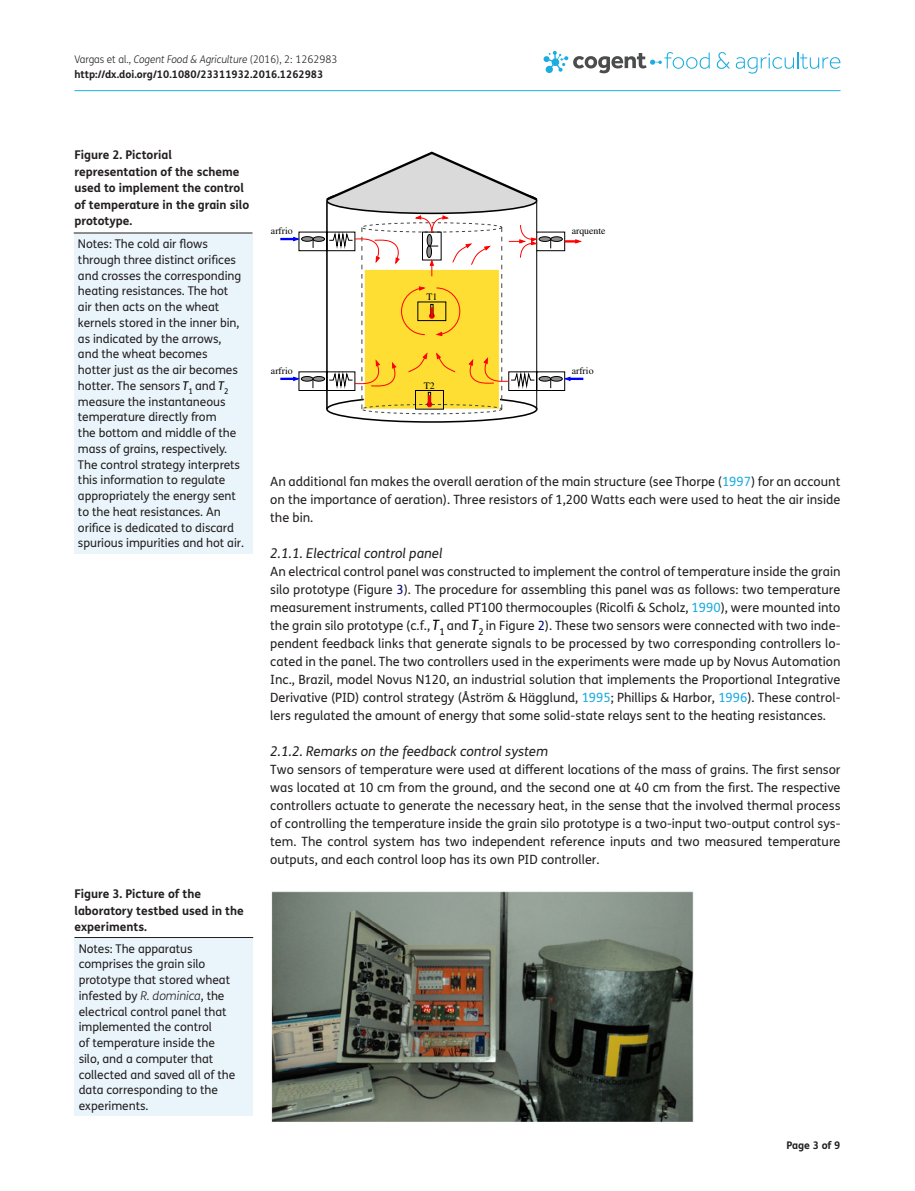
<style>
.page{position:relative;width:915px;height:1191px;background:#fff}
.page>*{position:absolute;margin:0;border:0;box-sizing:border-box;transform-origin:0 0}
.t1{font:italic 13.5px "FS Me Pro";color:#231f20}
.t2{font:12.75px/18px "FS Me Pro";color:#231f20;text-align:justify}
.t3{font:12px/15.8px "FS Me Pro";letter-spacing:-.005em;color:#231f20}
.t4{font:700 12px/16.5px "FS Me Pro";color:#231f20}
.t5{font:700 10.5px/15px "FS Me Pro";color:#231f20}
.t6{font:9.9px "Times";color:#000}
.s1{font-weight:300}
.s2{font-weight:300;font-style:italic}
.s3{font-style:italic;color:#000}
.s4{color:#1bace1}
.s5{color:#000080}
.s6{font-style:italic;font-size:14.25px;color:#000}
</style>
<div class="page">
<hr style="left:74px;top:90px;width:766px;height:1px;background:#1bace1">
<svg style="left:543px;top:51px;width:166px;height:22px"></svg>
<svg style="left:716px;top:52px;width:13px;height:17px"></svg>
<svg style="left:735px;top:52px;width:105px;height:22px"></svg>
<img style="left:271px;top:891px;width:423px;height:231px">
<div style="left:326px;top:395px;width:211px;height:28px;border:2px solid #000;border-radius:50%"></div>
<div style="left:327px;top:188px;width:209px;height:25px;background:#d9dad9;border-radius:50%"></div>
<div style="left:326px;top:187px;width:211px;height:27px;border:2px solid #000;border-radius:50%"></div>
<div style="left:361px;top:404px;width:141px;height:10px;border:1px dashed #414541;border-radius:50%"></div>
<hr style="left:326px;top:202px;width:1px;height:30px;background:#000">
<hr style="left:536px;top:202px;width:1px;height:30px;background:#000">
<svg style="left:326px;top:151px;width:212px;height:51px"></svg>
<svg style="left:280px;top:215px;width:303px;height:194px"></svg>
<div style="left:74px;top:233px;width:178px;height:321px;background:#eaf5fb"></div>
<hr style="left:74px;top:233px;width:178px;height:1px;background:#231f20">
<div style="left:74px;top:937px;width:179px;height:179px;background:#eaf5fb"></div>
<hr style="left:74px;top:937px;width:179px;height:1px;background:#231f20">
<p class="t5" style="left:74px;top:51px;width:264px"><span class="s1">Vargas et al.,</span> <span class="s2">Cogent Food &amp; Agriculture</span> <span class="s1">(2016), 2: 1262983 </span>http://dx.doi.org/10.1080/23311932.2016.1262983</p>
<p class="t4" style="left:74px;top:146px;width:176px">Figure 2. Pictorial representation of the scheme used to implement the control of temperature in the grain silo prototype.</p>
<p class="t6" style="left:271px;top:225px;width:23px">arfrio</p>
<p class="t6" style="left:571px;top:225px;width:35px">arquente</p>
<p class="t3" style="left:78px;top:236px;width:167px">Notes: The cold air flows through three distinct orifices and crosses the corresponding heating resistances. The hot air then acts on the wheat kernels stored in the inner bin, as indicated by the arrows, and the wheat becomes<br>hotter just as the air becomes hotter. The sensors <span class="s3">T</span><sub>1</sub> and <span class="s3">T</span><sub>2 </sub>measure the instantaneous temperature directly from<br>the bottom and middle of the mass of grains, respectively.<br>The control strategy interprets this information to regulate appropriately the energy sent to the heat resistances. An orifice is dedicated to discard spurious impurities and hot air.</p>
<p class="t4" style="left:74px;top:885px;width:171px">Figure 3. Picture of the laboratory testbed used in the experiments.</p>
<p class="t3" style="left:79px;top:940px;width:158px">Notes: The apparatus comprises the grain silo prototype that stored wheat infested by <span class="s2">R. dominica</span>, the electrical control panel that implemented the control<br>of temperature inside the silo, and a computer that collected and saved all of the data corresponding to the experiments.</p>
<p class="t6" style="left:426px;top:291px;width:12px">T1</p>
<p class="t6" style="left:271px;top:365px;width:23px">arfrio</p>
<p class="t6" style="left:571px;top:365px;width:23px">arfrio</p>
<p class="t6" style="left:424px;top:380px;width:12px">T2</p>
<p class="t2" style="left:270px;top:472px;width:571px">An additional fan makes the overall aeration of the main structure (see Thorpe (<span class="s4">1997</span>) for an account on the importance of aeration). Three resistors of 1,200 Watts each were used to heat the air inside the bin.</p>
<p class="t1" style="left:270px;top:544px;width:174px">2.1.1. Electrical control panel</p>
<p class="t2" style="left:270px;top:562px;width:571px">An electrical control panel was constructed to implement the control of temperature inside the grain silo prototype (Figure <span class="s5">3</span>). The procedure for assembling this panel was as follows: two temperature measurement instruments, called PT100 thermocouples (Ricolfi &amp; Scholz, <span class="s4">1990</span>), were mounted into the grain silo prototype (c.f., <span class="s6">T</span><sub>1</sub> and <span class="s6">T</span><sub>2</sub> in Figure <span class="s5">2</span>). These two sensors were connected with two inde&shy;pendent feedback links that generate signals to be processed by two corresponding controllers lo&shy;cated in the panel. The two controllers used in the experiments were made up by Novus Automation Inc., Brazil, model Novus N120, an industrial solution that implements the Proportional Integrative Derivative (PID) control strategy (Åström &amp; Hägglund, <span class="s4">1995</span>; Phillips &amp; Harbor, <span class="s4">1996</span>). These control&shy;lers regulated the amount of energy that some solid-state relays sent to the heating resistances.</p>
<p class="t1" style="left:270px;top:742px;width:279px">2.1.2. Remarks on the feedback control system</p>
<p class="t2" style="left:270px;top:760px;width:571px">Two sensors of temperature were used at different locations of the mass of grains. The first sensor was located at 10 cm from the ground, and the second one at 40 cm from the first. The respective controllers actuate to generate the necessary heat, in the sense that the involved thermal process of controlling the temperature inside the grain silo prototype is a two-input two-output control sys&shy;tem. The control system has two independent reference inputs and two measured temperature outputs, and each control loop has its own PID controller.</p>
<p class="t5" style="left:786px;top:1137px;width:56px">Page 3 of 9</p>
</div>
